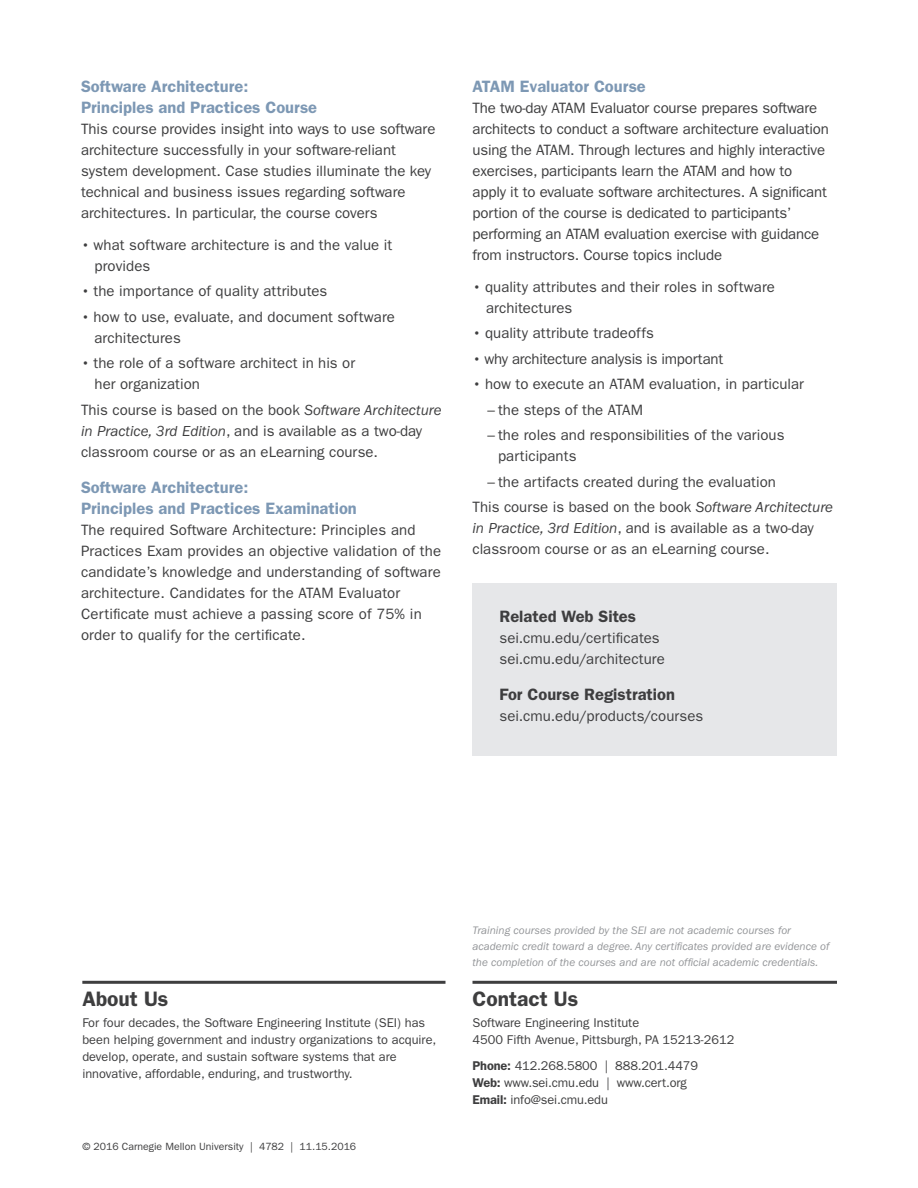
<style>
.page{position:relative;width:918px;height:1188px;background:#fff}
.page>*{position:absolute;margin:0;border:0;box-sizing:border-box;transform-origin:0 0}
.H3_Section_Rule_Abov{font:600 21px "ITC Franklin Gothic Std";color:#3e3e3f}
.H3_Paragraph_Header{font:600 16.5px/21px "ITC Franklin Gothic Std";color:#7d98b4}
.H3_Paragraph_Header-2{font:600 16.5px "ITC Franklin Gothic Std";color:#3e3e3f}
.B1_Body_10_14{font:15px/21px "ITC Franklin Gothic Std";color:#3e3e3f}
.B1_Body_Bullet_10_14{font:15px/21px "ITC Franklin Gothic Std";letter-spacing:.005em;color:#3e3e3f}
.B2_Small_Body_8_5_11{font:12.75px/17.2px "ITC Franklin Gothic Std";color:#3e3e3f}
.B1_Body_10_14-2{font:italic 11.25px/15.8px "ITC Franklin Gothic Std";color:#939598}
.Copyright___Document{font:10.5px "ITC Franklin Gothic Std";color:#3e3e3f}
.s1{font-weight:500}
.s2{font-style:italic}
.s3{font-weight:600}
</style>
<div class="page">
<hr style="left:472px;top:981px;width:365px;height:3px;background:#3e3e3f">
<hr style="left:82px;top:981px;width:364px;height:3px;background:#3e3e3f">
<div style="left:472px;top:583px;width:365px;height:172px;background:#e6e7e9"></div>
<p class="H3_Paragraph_Header" style="left:81px;top:76px;width:238px">Software Architecture:<br>Principles and Practices Course</p>
<p class="B1_Body_10_14" style="left:81px;top:119px;width:356px">This course provides insight into ways to use software architecture successfully in your software-reliant system development. Case studies illuminate the key technical and business issues regarding software architectures. In particular, the course covers</p>
<p class="B1_Body_10_14" style="left:94px;top:234px;width:299px;text-indent:-14px"><span class="s1">•</span> what software architecture is and the value it provides</p>
<p class="B1_Body_10_14" style="left:81px;top:281px;width:248px"><span class="s1">•</span> the importance of quality attributes</p>
<p class="B1_Body_10_14" style="left:94px;top:306px;width:302px;text-indent:-14px"><span class="s1">•</span> how to use, evaluate, and document software architectures</p>
<p class="B1_Body_10_14" style="left:94px;top:353px;width:262px;text-indent:-14px"><span class="s1">•</span> the role of a software architect in his or her organization</p>
<p class="B1_Body_10_14" style="left:81px;top:399px;width:362px">This course is based on the book <span class="s2">Software Architecture in Practice, 3rd Edition</span>, and is available as a two-day classroom course or as an eLearning course.</p>
<p class="H3_Paragraph_Header" style="left:81px;top:477px;width:277px">Software Architecture:<br>Principles and Practices Examination</p>
<p class="B1_Body_10_14" style="left:81px;top:519px;width:362px">The required Software Architecture: Principles and Practices Exam provides an objective validation of the candidate’s knowledge and understanding of software architecture. Candidates for the ATAM Evaluator Certificate must achieve a passing score of 75% in order to qualify for the certificate.</p>
<p class="H3_Paragraph_Header" style="left:472px;top:76px;width:175px">ATAM Evaluator Course</p>
<p class="B1_Body_10_14" style="left:472px;top:98px;width:358px">The two-day ATAM Evaluator course prepares software architects to conduct a software architecture evaluation using the ATAM. Through lectures and highly interactive exercises, participants learn the ATAM and how to apply it to evaluate software architectures. A significant portion of the course is dedicated to participants’ performing an ATAM evaluation exercise with guidance from instructors. Course topics include</p>
<p class="B1_Body_10_14" style="left:486px;top:276px;width:291px;text-indent:-14px"><span class="s1">•</span> quality attributes and their roles in software architectures</p>
<p class="B1_Body_10_14" style="left:472px;top:323px;width:183px"><span class="s1">•</span> quality attribute tradeoffs</p>
<p class="B1_Body_10_14" style="left:472px;top:348px;width:252px"><span class="s1">•</span> why architecture analysis is important</p>
<p class="B1_Body_10_14" style="left:472px;top:374px;width:333px"><span class="s1">•</span> how to execute an ATAM evaluation, in particular</p>
<p class="B1_Body_Bullet_10_14" style="left:488px;top:399px;width:157px">– the steps of the ATAM</p>
<p class="B1_Body_Bullet_10_14" style="left:498px;top:425px;width:288px;text-indent:-10px">– the roles and responsibilities of the various participants</p>
<p class="B1_Body_Bullet_10_14" style="left:488px;top:471px;width:290px">– the artifacts created during the evaluation</p>
<p class="B1_Body_10_14" style="left:472px;top:497px;width:362px">This course is based on the book <span class="s2">Software Architecture in Practice, 3rd Edition</span>, and is available as a two-day classroom course or as an eLearning course.</p>
<p class="H3_Paragraph_Header-2" style="left:500px;top:606px;width:138px">Related Web Sites</p>
<p class="B1_Body_10_14" style="left:500px;top:627px;width:167px">sei.cmu.edu/certificates sei.cmu.edu/architecture</p>
<p class="H3_Paragraph_Header-2" style="left:500px;top:684px;width:177px">For Course Registration</p>
<p class="B1_Body_10_14" style="left:500px;top:705px;width:205px">sei.cmu.edu/products/courses</p>
<p class="H3_Section_Rule_Abov" style="left:82px;top:987px;width:88px">About Us</p>
<p class="B2_Small_Body_8_5_11" style="left:82px;top:1014px;width:356px">For four decades, the Software Engineering Institute (SEI) has been helping government and industry organizations to acquire, develop, operate, and sustain software systems that are innovative, affordable, enduring, and trustworthy.</p>
<p class="Copyright___Document" style="left:82px;top:1141px;width:275px">© 2016 Carnegie Mellon University | 4782 | 11.15.2016</p>
<p class="B1_Body_10_14-2" style="left:472px;top:923px;width:358px">Training courses provided by the SEI are not academic courses for academic credit toward a degree. Any certificates provided are evidence of the completion of the courses and are not official academic credentials.</p>
<p class="H3_Section_Rule_Abov" style="left:472px;top:987px;width:107px">Contact Us</p>
<p class="B2_Small_Body_8_5_11" style="left:472px;top:1014px;width:263px">Software Engineering Institute<br>4500 Fifth Avenue, Pittsburgh, PA 15213-2612</p>
<p class="B2_Small_Body_8_5_11" style="left:472px;top:1057px;width:227px"><span class="s3">Phone:</span> 412.268.5800 | 888.201.4479<br><span class="s3">Web:</span> www.sei.cmu.edu | www.cert.org<br><span class="s3">Email:</span> info@sei.cmu.edu</p>
</div>
